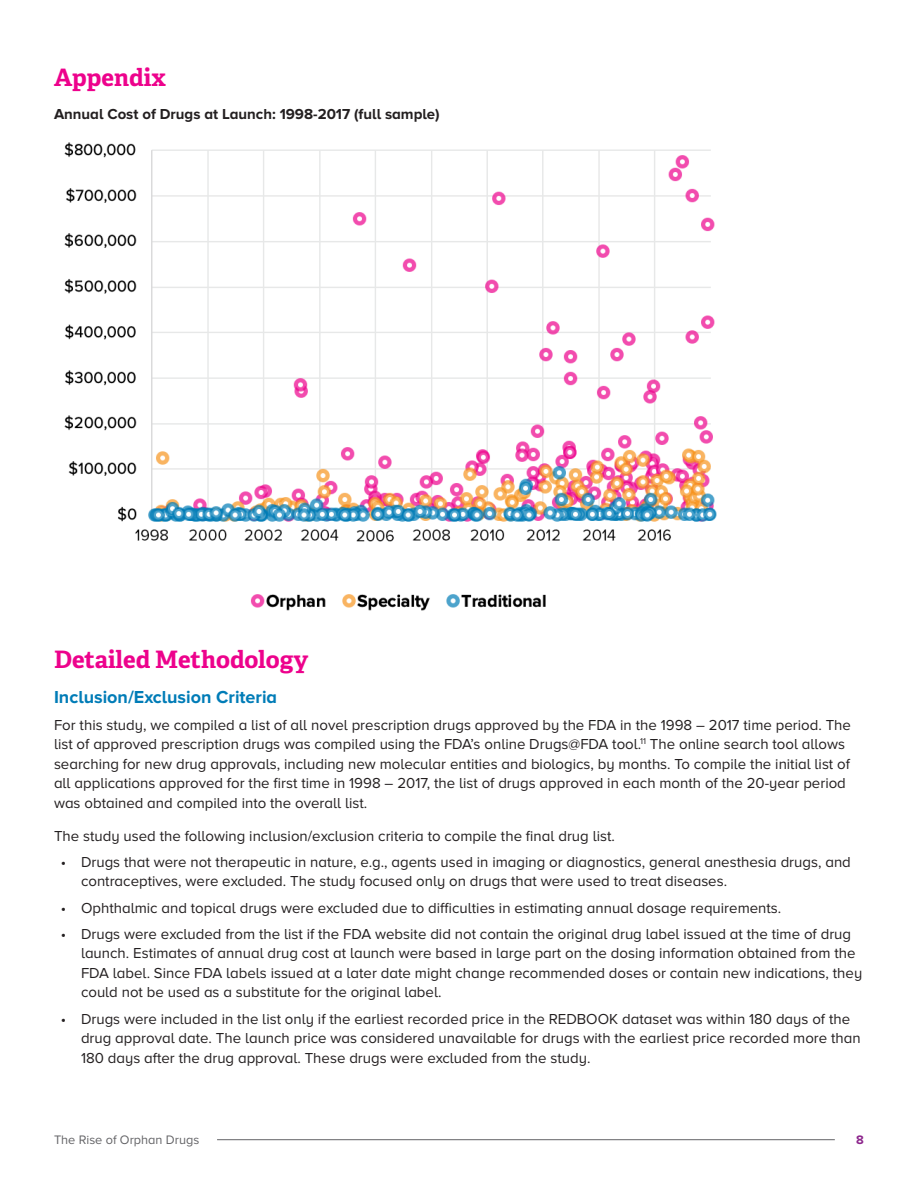
<style>
.page{position:relative;width:918px;height:1188px;background:#fff}
.page>*{position:absolute;margin:0;border:0;box-sizing:border-box;transform-origin:0 0}
.Heading_1{font:700 24px "Adelle";color:#ed028c}
.Heading_2{font:700 18px "Proxima Nova A";color:#007cb7}
.t1{font:15px/19.5px "Proxima Nova A";color:#231f20}
.Heading_-_Table_Figu{font:700 15px "Proxima Nova A";color:#231f20}
.t2{font:12.75px "Proxima Nova A";color:#636366}
.t3{font:700 12.75px "Proxima Nova A";color:#8d278d}
</style>
<div class="page">
<hr style="left:217px;top:1139px;width:618px;height:1px;background:#636366">
<img style="left:64px;top:142px;width:653px;height:469px">
<p class="Heading_1" style="left:54px;top:62px;width:113px">Appendix</p>
<p class="Heading_-_Table_Figu" style="left:54px;top:105px;width:387px">Annual Cost of Drugs at Launch: 1998-2017 (full sample)</p>
<p class="Heading_1" style="left:54px;top:645px;width:256px">Detailed Methodology</p>
<p class="Heading_2" style="left:54px;top:687px;width:225px">Inclusion/Exclusion Criteria</p>
<p class="t1" style="left:54px;top:715px;width:798px">For this study, we compiled a list of all novel prescription drugs approved by the FDA in the 1998 – 2017 time period. The list of approved prescription drugs was compiled using the FDA’s online Drugs@FDA tool.<sup>11</sup> The online search tool allows searching for new drug approvals, including new molecular entities and biologics, by months. To compile the initial list of all applications approved for the first time in 1998 – 2017, the list of drugs approved in each month of the 20-year period was obtained and compiled into the overall list.</p>
<p class="t1" style="left:54px;top:826px;width:562px">The study used the following inclusion/exclusion criteria to compile the final drug list.</p>
<p class="t1" style="left:81px;top:853px;width:771px;text-indent:-20px">• Drugs that were not therapeutic in nature, e.g., agents used in imaging or diagnostics, general anesthesia drugs, and contraceptives, were excluded. The study focused only on drugs that were used to treat diseases.</p>
<p class="t1" style="left:61px;top:898px;width:722px">• Ophthalmic and topical drugs were excluded due to difficulties in estimating annual dosage requirements.</p>
<p class="t1" style="left:81px;top:925px;width:783px;text-indent:-20px">• Drugs were excluded from the list if the FDA website did not contain the original drug label issued at the time of drug launch. Estimates of annual drug cost at launch were based in large part on the dosing information obtained from the FDA label. Since FDA labels issued at a later date might change recommended doses or contain new indications, they could not be used as a substitute for the original label.</p>
<p class="t1" style="left:81px;top:1009px;width:781px;text-indent:-20px">• Drugs were included in the list only if the earliest recorded price in the REDBOOK dataset was within 180 days of the drug approval date. The launch price was considered unavailable for drugs with the earliest price recorded more than<br>180 days after the drug approval. These drugs were excluded from the study.</p>
<p class="t2" style="left:54px;top:1133px;width:147px">The Rise of Orphan Drugs</p>
<p class="t3" style="left:856px;top:1132px;width:9px">8</p>
</div>
